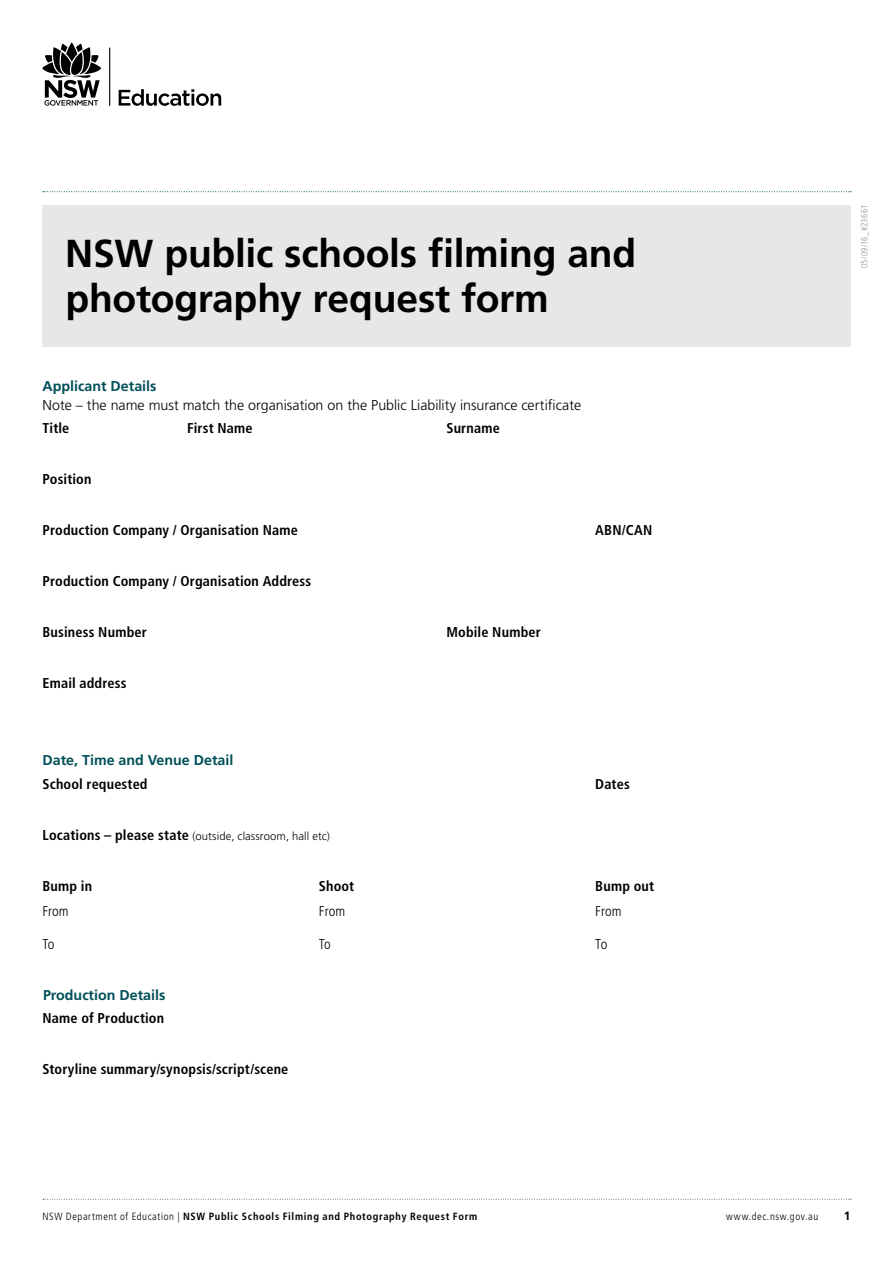
<style>
.page{position:relative;width:893px;height:1263px;background:#fff}
.page>*{position:absolute;margin:0;border:0;box-sizing:border-box;transform-origin:0 0}
.t1{font:700 39px/45px "Frutiger LT Std";letter-spacing:-.005em;color:#000}
.Form_Field_Title{font:700 condensed 14.25px "Frutiger LT Std";letter-spacing:.01em;color:#000}
.t2{font:300 14.25px "Frutiger LT Std";color:#000}
.Form_Sub_heading{font:700 14.25px "Frutiger LT Std";color:#004f58}
.Defect_heading{font:700 condensed 14.25px "Frutiger LT Std";letter-spacing:.01em;color:#000}
.Body_copy_form{font:300 condensed 14.25px "Frutiger LT Std";color:#000}
.t3{font:700 12px "Frutiger LT Std";color:#000}
.Defect_heading-2{font:300 11.25px "Frutiger LT Std";letter-spacing:.01em;color:#000}
.t4{font:700 condensed 10.5px "Frutiger LT Std";letter-spacing:.06em;color:#000}
.t5{font:300 condensed 10.5px "Frutiger LT Std";letter-spacing:.06em;color:#000}
.t6{font:300 condensed 9px "Frutiger LT Std";letter-spacing:.02em;color:#939598}
.s1{font-weight:700;font-stretch:condensed;font-size:14.25px}
.s2{font-weight:300}
</style>
<div class="page">
<div style="left:43px;top:205px;width:807px;height:141px;background:#e6e7e8"></div>
<svg style="left:43px;top:191px;width:808px;height:1px"></svg>
<hr style="left:109px;top:48px;width:1px;height:58px;background:#000">
<svg style="left:43px;top:43px;width:58px;height:63px"></svg>
<svg style="left:119px;top:89px;width:102px;height:17px"></svg>
<svg style="left:43px;top:1199px;width:808px;height:1px"></svg>
<h1 class="t1" style="left:65px;top:232px;width:572px">NSW public schools filming and photography request form</h1>
<p class="Form_Sub_heading" style="left:43px;top:378px;width:116px">Applicant Details</p>
<p class="t2" style="left:43px;top:397px;width:540px">Note – the name must match the organisation on the Public Liability insurance certificate</p>
<p class="Form_Field_Title" style="left:43px;top:420px;width:28px">Title</p>
<p class="Form_Field_Title" style="left:187px;top:420px;width:67px">First Name</p>
<p class="Form_Field_Title" style="left:446px;top:420px;width:55px">Surname</p>
<p class="Form_Field_Title" style="left:43px;top:471px;width:50px">Position</p>
<p class="Form_Field_Title" style="left:43px;top:522px;width:257px">Production Company / Organisation Name</p>
<p class="Form_Field_Title" style="left:595px;top:522px;width:58px">ABN/CAN</p>
<p class="Form_Field_Title" style="left:43px;top:573px;width:270px">Production Company / Organisation Address</p>
<p class="Form_Field_Title" style="left:43px;top:624px;width:106px">Business Number</p>
<p class="Form_Field_Title" style="left:446px;top:624px;width:96px">Mobile Number</p>
<p class="Form_Field_Title" style="left:43px;top:675px;width:86px">Email address</p>
<h1 class="Form_Sub_heading" style="left:43px;top:752px;width:192px">Date, Time and Venue Detail</h1>
<p class="Form_Field_Title" style="left:43px;top:775px;width:107px">School requested</p>
<p class="Form_Field_Title" style="left:595px;top:775px;width:36px">Dates</p>
<p class="Defect_heading-2" style="left:43px;top:829px;width:289px"><span class="s1">Locations – please state</span> (outside, classroom, hall etc)</p>
<p class="Form_Field_Title" style="left:43px;top:877px;width:51px">Bump in</p>
<p class="Body_copy_form" style="left:43px;top:903px;width:28px">From</p>
<p class="Body_copy_form" style="left:43px;top:935px;width:14px">To</p>
<p class="Form_Field_Title" style="left:319px;top:877px;width:37px">Shoot</p>
<p class="Body_copy_form" style="left:319px;top:903px;width:28px">From</p>
<p class="Body_copy_form" style="left:319px;top:935px;width:14px">To</p>
<p class="Form_Field_Title" style="left:595px;top:877px;width:60px">Bump out</p>
<p class="Body_copy_form" style="left:595px;top:903px;width:28px">From</p>
<p class="Body_copy_form" style="left:595px;top:935px;width:14px">To</p>
<h1 class="Form_Sub_heading" style="left:43px;top:986px;width:124px">Production Details</h1>
<p class="Defect_heading" style="left:43px;top:1010px;width:123px">Name of Production</p>
<p class="Defect_heading" style="left:43px;top:1061px;width:247px">Storyline summary/synopsis/script/scene</p>
<p class="t6" style="left:859px;top:268px;width:64px;rotate:-90deg">05/09/16_#23661</p>
<p class="t4" style="left:43px;top:1210px;width:436px"><span class="s2">NSW Department of Education |</span> NSW Public Schools Filming and Photography Request Form</p>
<p class="t5" style="left:726px;top:1211px;width:94px">www.dec.nsw.gov.au</p>
<p class="t3" style="left:844px;top:1209px;width:8px">1</p>
</div>
